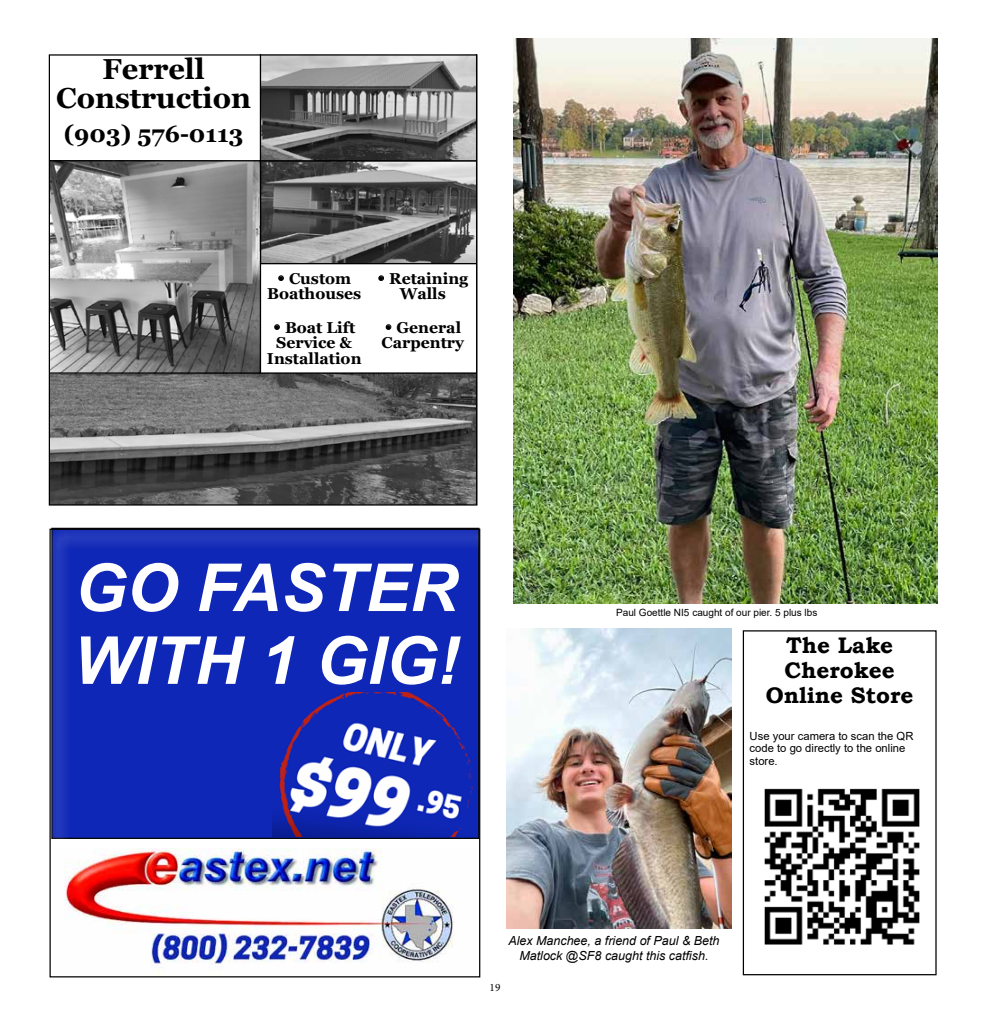
<style>
.page{position:relative;width:990px;height:1035px;background:#fff}
.page>*{position:absolute;margin:0;border:0;box-sizing:border-box;transform-origin:0 0}
.t1{font:italic 700 66.25px "Arial";color:#fff}
.t2{font:700 28.88px/29px "Georgia";color:#000;text-align:center}
.t3{font:700 23.62px "Georgia";color:#000}
.t4{font:700 22.5px/24.8px "Bookman Old Style";color:#000;text-align:center}
.t5{font:700 15.75px/15.8px "Georgia";color:#000;text-align:center}
.t6{font:italic 12.5px/15px "Arial";color:#000;text-align:center}
.t7{font:11.25px/12.4px "Arial";color:#000}
.t8{font:11.25px "Minion Pro";color:#000}
.t9{font:10px "Arial";color:#000}
.s1{font-family:"Stencil Army WWI";font-weight:400}
</style>
<div class="page">
<svg style="left:51px;top:56px;width:425px;height:448px"></svg>
<img style="left:506px;top:628px;width:225px;height:300px">
<img style="left:514px;top:39px;width:424px;height:565px">
<svg style="left:49px;top:527px;width:432px;height:451px;fill:#0f27b6"></svg>
<img style="left:764px;top:788px;width:156px;height:157px">
<div style="left:743px;top:630px;width:194px;height:345px;border:1px solid #000"></div>
<h2 class="t2" style="left:56px;top:55px;width:197px">Ferrell<br>Construction</h2>
<h3 class="t3" style="left:64px;top:119px;width:181px">(903) 576-0113</h3>
<p class="t5" style="left:267px;top:270px;width:96px"><span class="s1">•</span> Custom<br>Boathouses</p>
<p class="t5" style="left:267px;top:319px;width:96px"><span class="s1">•</span> Boat Lift<br>Service &amp;<br>Installation</p>
<p class="t5" style="left:377px;top:270px;width:93px"><span class="s1">•</span> Retaining<br>Walls</p>
<p class="t5" style="left:382px;top:319px;width:84px;text-align:left"><span class="s1">•</span> General<br>Carpentry</p>
<h1 class="t1" style="left:75px;top:544px;width:384px">GO FASTER</h1>
<p class="t9" style="left:616px;top:606px;width:203px">Paul Goettle NI5 caught of our pier. 5 plus lbs</p>
<h1 class="t1" style="left:73px;top:616px;width:388px">WITH 1 GIG!</h1>
<h3 class="t4" style="left:766px;top:633px;width:149px">The Lake<br>Cherokee<br>Online Store</h3>
<p class="t7" style="left:750px;top:730px;width:165px">Use your camera to scan the QR code to go directly to the online store.</p>
<p class="t6" style="left:508px;top:933px;width:213px">Alex Manchee, a friend of Paul &amp; Beth<br>Matlock @SF8 caught this catfish.</p>
<p class="t8" style="left:490px;top:980px;width:12px">19</p>
</div>
